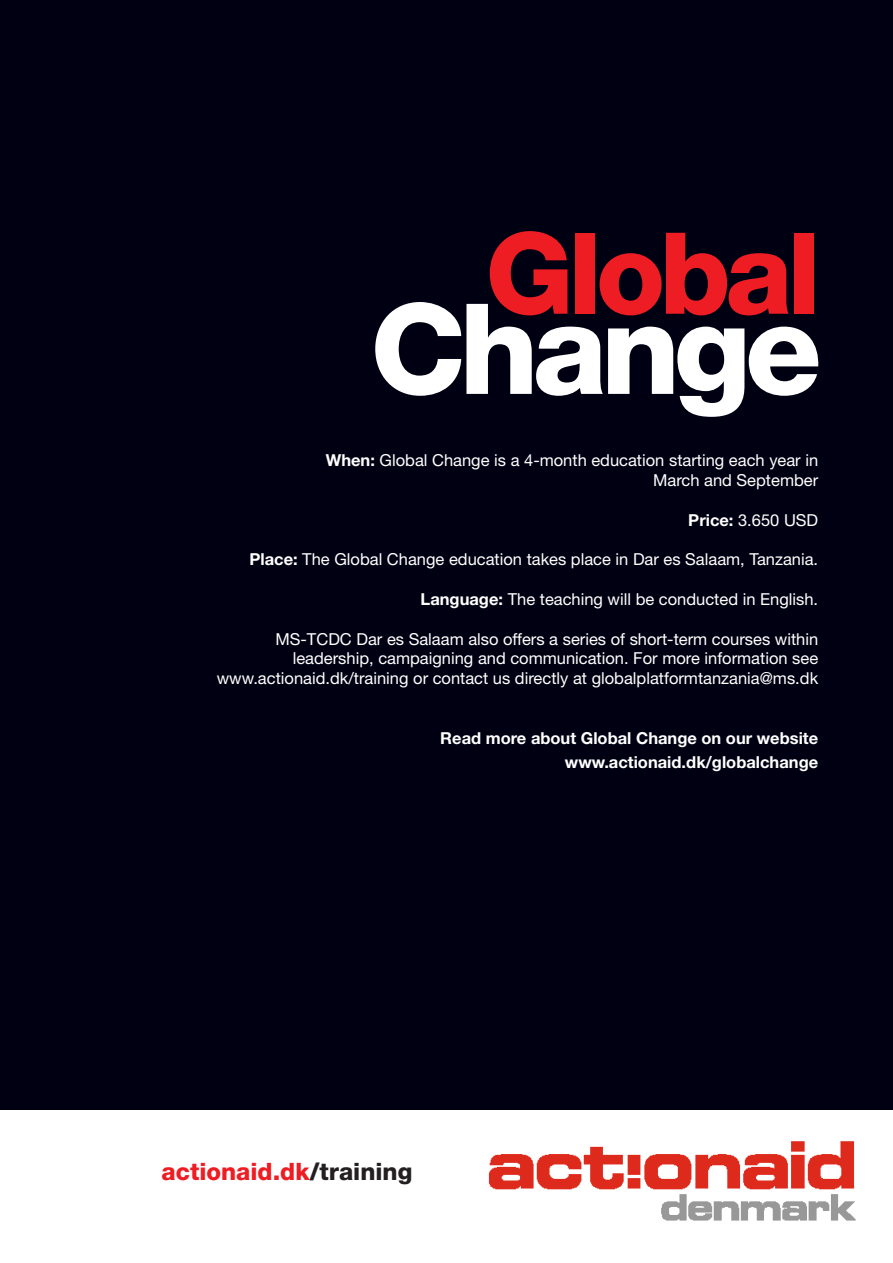
<style>
.page{position:relative;width:893px;height:1263px;background:#fff}
.page>*{position:absolute;margin:0;border:0;box-sizing:border-box;transform-origin:0 0}
.t1{font:800 126px "Helvetica Neue LT Std";letter-spacing:-.05em;color:#fff}
.t2{font:800 113.4px "Helvetica Neue LT Std";letter-spacing:-.05em;color:#ee1d23}
.t3{font:800 24px "Helvetica Neue LT Std";color:#ee1d23}
.t4{font:16.5px "Helvetica Neue LT Std";color:#fff}
.t5{font:700 16.5px "Helvetica Neue LT Std";color:#fff}
.s1{font-weight:700}
.s2{color:#231f20}
</style>
<div class="page">
<div style="left:0;top:0;width:893px;height:1110px;background:#000013"></div>
<img style="left:488px;top:1141px;width:368px;height:80px">
<p class="t2" style="left:485px;top:206px;width:336px">Global</p>
<p class="t1" style="left:370px;top:274px;width:453px">Change</p>
<p class="t4" style="left:326px;top:451px;width:494px"><span class="s1">When:</span> Global Change is a 4-month education starting each year in</p>
<p class="t4" style="left:653px;top:470px;width:167px">March and September</p>
<p class="t4" style="left:688px;top:510px;width:131px"><span class="s1">Price:</span> 3.650 USD</p>
<p class="t4" style="left:249px;top:550px;width:570px"><span class="s1">Place:</span> The Global Change education takes place in Dar es Salaam, Tanzania.</p>
<p class="t4" style="left:421px;top:589px;width:399px"><span class="s1">Language:</span> The teaching will be conducted in English.</p>
<p class="t4" style="left:275px;top:629px;width:544px">MS-TCDC Dar es Salaam also offers a series of short-term courses within</p>
<p class="t4" style="left:293px;top:649px;width:527px">leadership, campaigning and communication. For more information see</p>
<p class="t4" style="left:217px;top:668px;width:603px">www.actionaid.dk/training or contact us directly at globalplatformtanzania@ms.dk</p>
<p class="t5" style="left:440px;top:727px;width:379px">Read more about Global Change on our website</p>
<p class="t5" style="left:565px;top:751px;width:255px">www.actionaid.dk/globalchange</p>
<p class="t3" style="left:162px;top:1158px;width:252px">actionaid.dk<span class="s2">/training</span></p>
</div>
